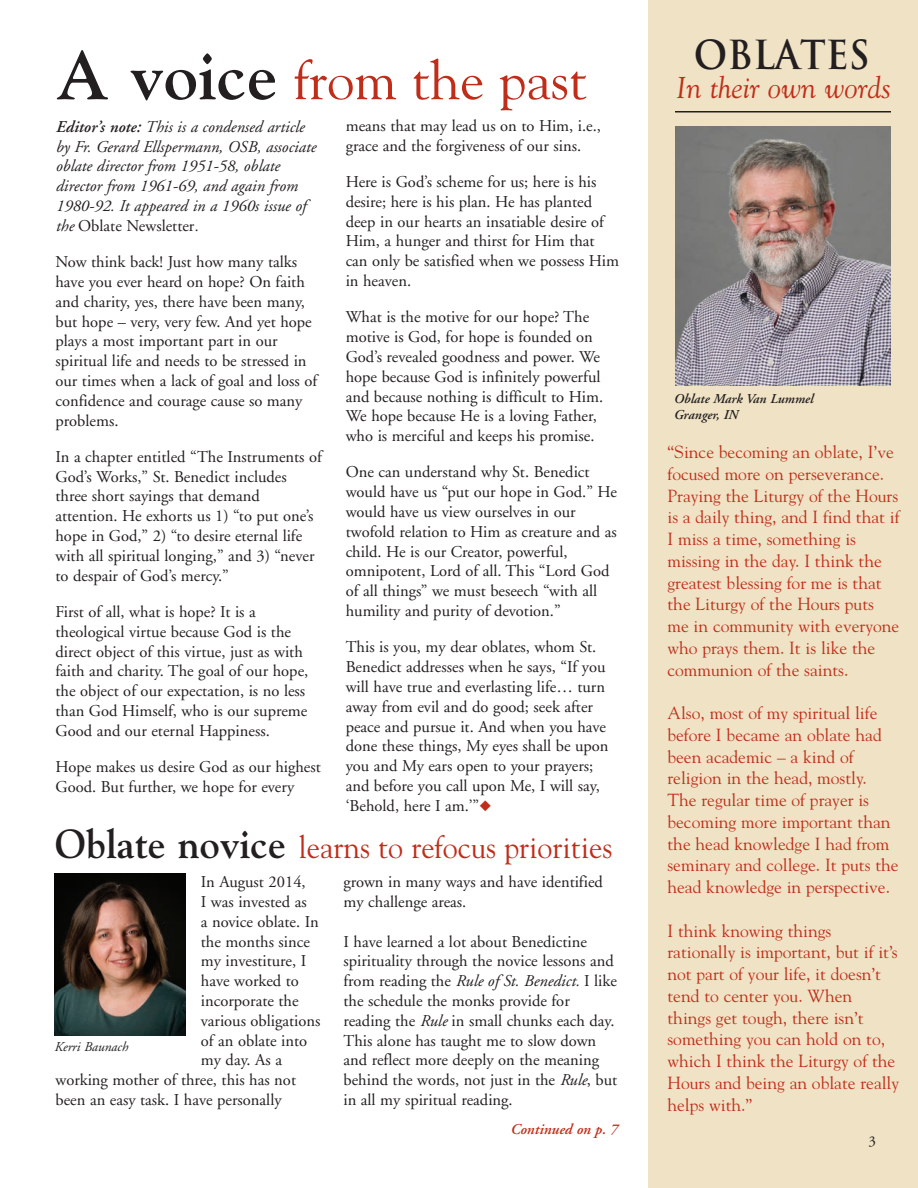
<style>
.page{position:relative;width:918px;height:1188px;background:#fff}
.page>*{position:absolute;margin:0;border:0;box-sizing:border-box;transform-origin:0 0}
.t1{font:54.45px "Goudy";color:#c02d19}
.t2{font:700 39px "Trajan Pro";color:#231f20;scale:.93 1}
.t3{font:31.5px "Goudy";color:#c02d19;scale:.95 1}
.t4{font:italic 30px "Goudy";color:#c02d19}
.t5{font:17.4px/21.8px "Goudy";color:#c02d19}
.t6{font:16.5px/19.8px "Adobe Garamond";color:#231f20}
.t7{font:italic 16.5px/19.8px "Adobe Garamond";color:#231f20}
.t8{font:italic 600 15px "Adobe Garamond";color:#c02d19}
.t9{font:15px "Adobe Garamond";color:#231f20}
.t10{font:italic 600 13.5px/16.5px "Adobe Garamond";color:#231f20}
.t11{font:italic 13.5px "Adobe Garamond";color:#231f20}
.s1{font-weight:700;font-size:68.1px;color:#231f20}
.s2{font-weight:600}
.s3{font-style:normal}
.s4{font-weight:700;font-size:40.5px;color:#231f20}
.s5{color:#c02d19}
.s6{font-style:italic}
</style>
<div class="page">
<div style="left:648px;top:0;width:270px;height:1188px;background:#efe2c5"></div>
<img style="left:675px;top:127px;width:216px;height:259px">
<hr style="left:675px;top:111px;width:216px;height:1px;background:#231f20">
<img style="left:54px;top:874px;width:132px;height:162px">
<h1 class="t1" style="left:56px;top:49px;width:533px"><span class="s1">A voice</span> from the past</h1>
<p class="t7" style="left:56px;top:118px;width:262px"><span class="s2">Editor’s note:</span> This is a condensed article by Fr. Gerard Ellspermann, OSB, associate oblate director from 1951-58, oblate director from 1961-69, and again from 1980-92. It appeared in a 1960s issue of the <span class="s3">Oblate Newsletter</span>.</p>
<p class="t6" style="left:56px;top:253px;width:263px">Now think back! Just how many talks have you ever heard on hope? On faith and charity, yes, there have been many, but hope – very, very few. And yet hope plays a most important part in our spiritual life and needs to be stressed in our times when a lack of goal and loss of confidence and courage cause so many problems.</p>
<p class="t6" style="left:56px;top:448px;width:268px">In a chapter entitled “The Instruments of God’s Works,” St. Benedict includes three short sayings that demand attention. He exhorts us 1) “to put one’s hope in God,” 2) “to desire eternal life with all spiritual longing,” and 3) “never to despair of God’s mercy.”</p>
<p class="t6" style="left:56px;top:603px;width:254px">First of all, what is hope? It is a theological virtue because God is the direct object of this virtue, just as with faith and charity. The goal of our hope, the object of our expectation, is no less than God Himself, who is our supreme Good and our eternal Happiness.</p>
<p class="t6" style="left:56px;top:758px;width:267px">Hope makes us desire God as our highest<br>Good. But further, we hope for every</p>
<h3 class="t3" style="left:55px;top:828px;width:588px"><span class="s4">Oblate novice</span> learns to refocus priorities</h3>
<p class="t6" style="left:201px;top:873px;width:106px">In August 2014,</p>
<p class="t6" style="left:201px;top:893px;width:107px">I was invested as</p>
<p class="t6" style="left:201px;top:913px;width:119px">a novice oblate. In</p>
<p class="t6" style="left:201px;top:933px;width:111px">the months since</p>
<p class="t6" style="left:201px;top:953px;width:107px">my investiture, I</p>
<p class="t6" style="left:201px;top:972px;width:100px">have worked to</p>
<p class="t6" style="left:201px;top:992px;width:99px">incorporate the</p>
<p class="t6" style="left:201px;top:1012px;width:121px">various obligations</p>
<p class="t6" style="left:201px;top:1032px;width:108px">of an oblate into</p>
<p class="t6" style="left:201px;top:1052px;width:83px">my day. As a</p>
<p class="t6" style="left:56px;top:1071px;width:242px">working mother of three, this has not</p>
<p class="t6" style="left:56px;top:1091px;width:228px">been an easy task. I have personally</p>
<p class="t6" style="left:346px;top:117px;width:257px">means that may lead us on to Him, i.e., grace and the forgiveness of our sins.</p>
<p class="t6" style="left:346px;top:173px;width:275px">Here is God’s scheme for us; here is his desire; here is his plan. He has planted deep in our hearts an insatiable desire of Him, a hunger and thirst for Him that can only be satisfied when we possess Him in heaven.</p>
<p class="t6" style="left:346px;top:309px;width:259px">What is the motive for our hope? The motive is God, for hope is founded on God’s revealed goodness and power. We hope because God is infinitely powerful and because nothing is difficult to Him.<br>We hope because He is a loving Father, who is merciful and keeps his promise.</p>
<p class="t6" style="left:346px;top:464px;width:273px">One can understand why St. Benedict would have us “put our hope in God.” He would have us view ourselves in our twofold relation to Him as creature and as child. He is our Creator, powerful, omnipotent, Lord of all. This “Lord God of all things” we must beseech “with all humility and purity of devotion.”</p>
<p class="t6" style="left:346px;top:639px;width:264px">This is you, my dear oblates, whom St.<br>Benedict addresses when he says, “If you will have true and everlasting life… turn away from evil and do good; seek after peace and pursue it. And when you have done these things, My eyes shall be upon you and My ears open to your prayers; and before you call upon Me, I will say, ‘Behold, here I am.’”<span class="s5">◆</span></p>
<p class="t6" style="left:344px;top:873px;width:261px">grown in many ways and have identified my challenge areas.</p>
<p class="t6" style="left:343px;top:933px;width:275px">I have learned a lot about Benedictine spirituality through the novice lessons and from reading the <span class="s6">Rule of St. Benedict.</span> I like the schedule the monks provide for reading the <span class="s6">Rule</span> in small chunks each day.<br>This alone has taught me to slow down and reflect more deeply on the meaning behind the words, not just in the <span class="s6">Rule</span>, but in all my spiritual reading.</p>
<p class="t11" style="left:54px;top:1042px;width:75px">Kerri Baunach</p>
<p class="t8" style="left:510px;top:1124px;width:109px">Continued on p. 7</p>
<h2 class="t2" style="left:694px;top:40px;width:191px">OBLATES</h2>
<h3 class="t4" style="left:676px;top:70px;width:216px">In their own words</h3>
<p class="t10" style="left:674px;top:391px;width:141px">Oblate Mark Van Lummel<br>Granger, IN</p>
<p class="t5" style="left:668px;top:441px;width:234px">“Since becoming an oblate, I’ve focused more on perseverance.<br>Praying the Liturgy of the Hours is a daily thing, and I find that if<br>I miss a time, something is missing in the day. I think the greatest blessing for me is that the Liturgy of the Hours puts me in community with everyone who prays them. It is like the communion of the saints.</p>
<p class="t5" style="left:668px;top:702px;width:233px">Also, most of my spiritual life before I became an oblate had been academic – a kind of religion in the head, mostly.<br>The regular time of prayer is becoming more important than the head knowledge I had from seminary and college. It puts the head knowledge in perspective.</p>
<p class="t5" style="left:668px;top:920px;width:233px">I think knowing things rationally is important, but if it’s not part of your life, it doesn’t tend to center you. When things get tough, there isn’t something you can hold on to, which I think the Liturgy of the<br>Hours and being an oblate really helps with.”</p>
<p class="t9" style="left:869px;top:1136px;width:9px">3</p>
</div>
